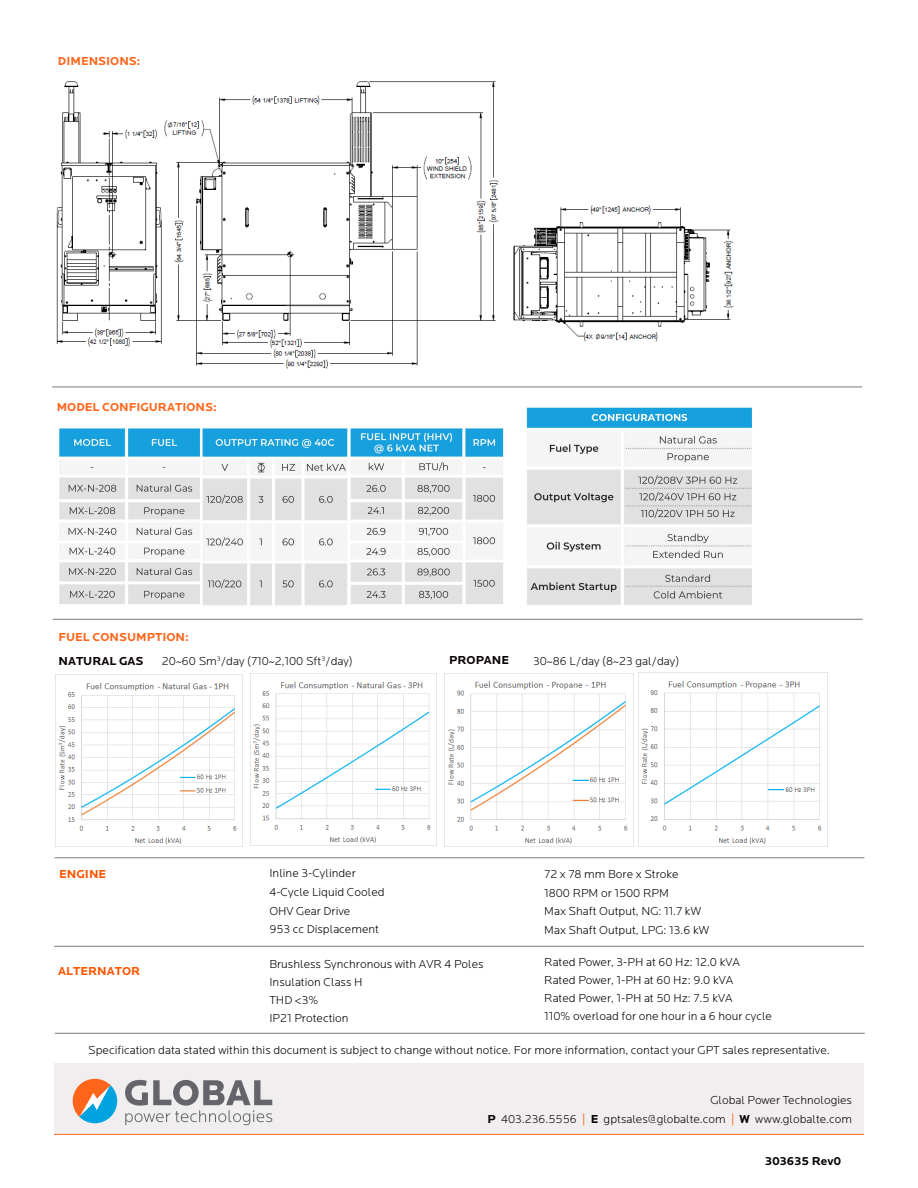
<style>
.page{position:relative;width:918px;height:1188px;background:#fff}
.page>*{position:absolute;margin:0;border:0;box-sizing:border-box;transform-origin:0 0}
.t1{font:300 12px/18.8px "Locator";color:#000}
.t2{font:300 12px/19px "Locator";color:#080302;text-align:right}
.t3{font:700 12px "Locator";color:#ff661c}
.t4{font:700 12px "Locator";color:#080302}
.t5{font:700 12px "Locator";color:#f50}
.s1{font-weight:700}
.s2{font-weight:400;color:#ff661c}
</style>
<div class="page">
<div style="left:54px;top:1064px;width:810px;height:70px;background:#f0eeef"></div>
<hr style="left:54px;top:1134px;width:810px;height:1px;background:#ff661c">
<svg style="left:72px;top:1078px;width:46px;height:46px"></svg>
<svg style="left:125px;top:1080px;width:147px;height:45px"></svg>
<img style="left:56px;top:81px;width:678px;height:288px">
<img style="left:526px;top:407px;width:227px;height:198px">
<img style="left:59px;top:428px;width:445px;height:177px">
<img style="left:56px;top:674px;width:187px;height:173px">
<img style="left:250px;top:674px;width:186px;height:172px">
<img style="left:444px;top:674px;width:189px;height:173px">
<img style="left:639px;top:680px;width:188px;height:167px">
<hr style="left:55px;top:858px;width:810px;height:1px;background:#7d7a7a">
<hr style="left:52px;top:387px;width:810px;height:1px;background:#7d7a7a">
<hr style="left:53px;top:619px;width:810px;height:1px;background:#7d7a7a">
<hr style="left:54px;top:946px;width:810px;height:1px;background:#7d7a7a">
<hr style="left:55px;top:1033px;width:810px;height:1px;background:#7d7a7a">
<p class="t3" style="left:58px;top:54px;width:84px">DIMENSIONS:</p>
<p class="t3" style="left:57px;top:400px;width:162px">MODEL CONFIGURATIONS:</p>
<p class="t3" style="left:59px;top:630px;width:132px">FUEL CONSUMPTION:</p>
<p class="t4" style="left:59px;top:654px;width:87px">NATURAL GAS</p>
<p class="t2" style="left:162px;top:652px;width:192px">20~60 Sm<sup>3</sup>/day (710~2,100 Sft<sup>3</sup>/day)</p>
<p class="t4" style="left:449px;top:654px;width:61px">PROPANE</p>
<p class="t2" style="left:533px;top:652px;width:148px">30~86 L/day (8~23 gal/day)</p>
<p class="t5" style="left:59px;top:867px;width:48px">ENGINE</p>
<p class="t1" style="left:269px;top:864px;width:117px">Inline 3-Cylinder<br>4-Cycle Liquid Cooled<br>OHV Gear Drive<br>953 cc Displacement</p>
<p class="t1" style="left:544px;top:865px;width:166px">72 x 78 mm Bore x Stroke<br>1800 RPM or 1500 RPM<br>Max Shaft Output, NG: 11.7 kW<br>Max Shaft Output, LPG: 13.6 kW</p>
<p class="t5" style="left:58px;top:964px;width:84px">ALTERNATOR</p>
<p class="t1" style="left:269px;top:956px;width:216px;line-height:18px">Brushless Synchronous with AVR 4 Poles<br>Insulation Class H<br>THD &lt;3%<br>IP21 Protection</p>
<p class="t1" style="left:544px;top:954px;width:229px;line-height:18px">Rated Power, 3-PH at 60 Hz: 12.0 kVA Rated Power, 1-PH at 60 Hz: 9.0 kVA<br>Rated Power, 1-PH at 50 Hz: 7.5 kVA<br>110% overload for one hour in a 6 hour cycle</p>
<p class="t1" style="left:88px;top:1041px;width:743px">Specification data stated within this document is subject to change without notice. For more information, contact your GPT sales representative.</p>
<p class="t2" style="left:488px;top:1091px;width:366px">Global Power Technologies<br><span class="s1">P</span> 403.236.5556 <span class="s2">|</span> <span class="s1">E</span> gptsales@globalte.com <span class="s2">|</span> <span class="s1">W</span> www.globalte.com</p>
<p class="t4" style="left:765px;top:1154px;width:78px">303635 Rev0</p>
</div>
